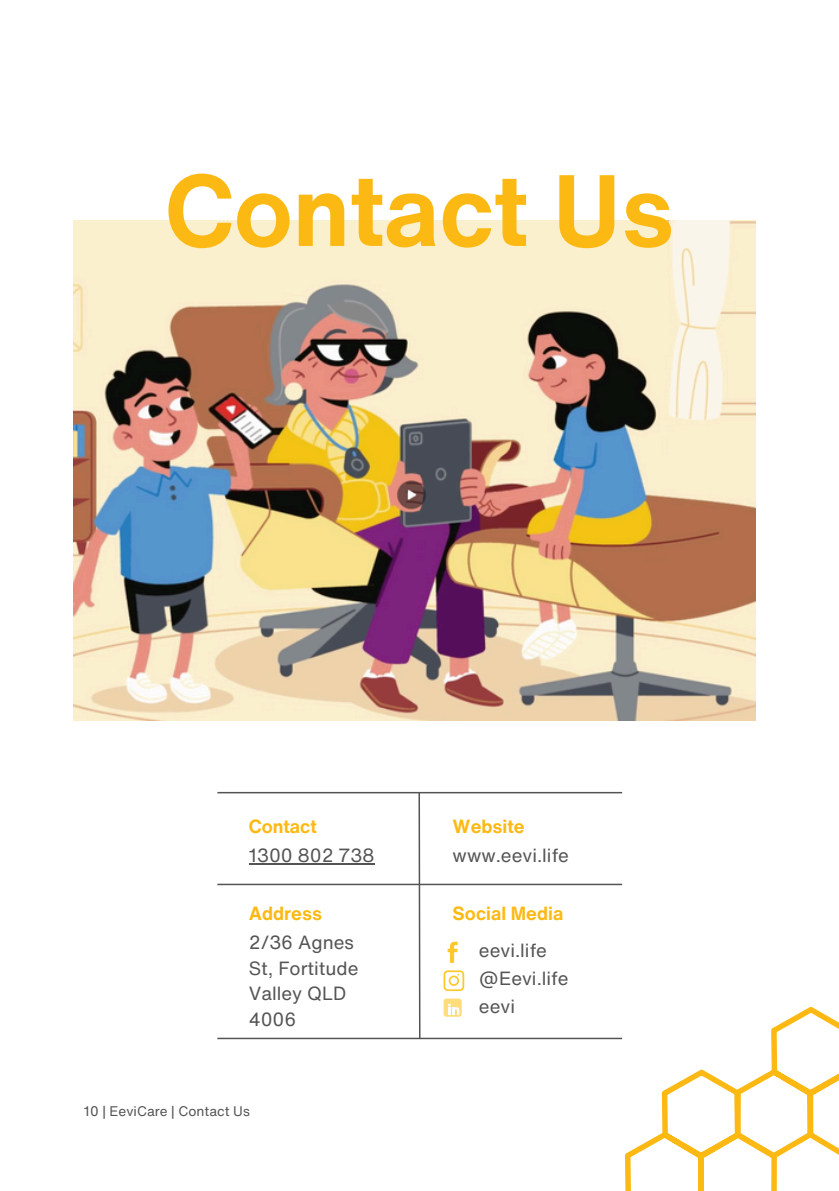
<style>
.page{position:relative;width:839px;height:1191px;background:#fff}
.page>*{position:absolute;margin:0;border:0;box-sizing:border-box;transform-origin:0 0}
.t1{font:700 99.4px "Helvetica Now Text";color:#fdb913}
.t2{font:18.6px/25.6px "Helvetica Now Text";color:#545454}
.t3{font:700 18.6px "Helvetica Now Text";color:#fdb913}
.t4{font:13.6px "Helvetica Now Text";color:#545454}
</style>
<div class="page">
<hr style="left:217px;top:792px;width:405px;height:1px;background:#545454">
<hr style="left:217px;top:1038px;width:405px;height:1px;background:#545454">
<hr style="left:217px;top:884px;width:405px;height:1px;background:#545454">
<hr style="left:418px;top:792px;width:2px;height:246px;background:#545454">
<svg style="left:625px;top:1007px;width:213px;height:184px"></svg>
<img style="left:74px;top:221px;width:681px;height:499px">
<svg style="left:447px;top:942px;width:10px;height:21px"></svg>
<svg style="left:443px;top:970px;width:21px;height:21px"></svg>
<div style="left:443px;top:999px;width:18px;height:18px;background:#ffdd7f;border-radius:3px"></div>
<svg style="left:448px;top:1004px;width:11px;height:11px"></svg>
<hr style="left:249px;top:864px;width:125px;height:1px;background:#545454">
<p class="t1" style="left:165px;top:136px;width:511px">Contact Us</p>
<h3 class="t3" style="left:249px;top:812px;width:69px">Contact</h3>
<h3 class="t3" style="left:452px;top:812px;width:74px">Website</h3>
<h3 class="t2" style="left:249px;top:842px;width:127px">1300 802 738</h3>
<h3 class="t2" style="left:452px;top:842px;width:118px">www.eevi.life</h3>
<h2 class="t3" style="left:249px;top:899px;width:75px">Address</h2>
<h2 class="t3" style="left:452px;top:899px;width:112px">Social Media</h2>
<h2 class="t2" style="left:249px;top:929px;width:111px">2/36 Agnes<br>St, Fortitude<br>Valley QLD<br>4006</h2>
<p class="t4" style="left:84px;top:1101px;width:167px">10 | EeviCare | Contact Us</p>
<h3 class="t2" style="left:479px;top:937px;width:70px">eevi.life</h3>
<h2 class="t2" style="left:479px;top:965px;width:91px">@Eevi.life</h2>
<p class="t2" style="left:479px;top:993px;width:38px">eevi</p>
</div>
